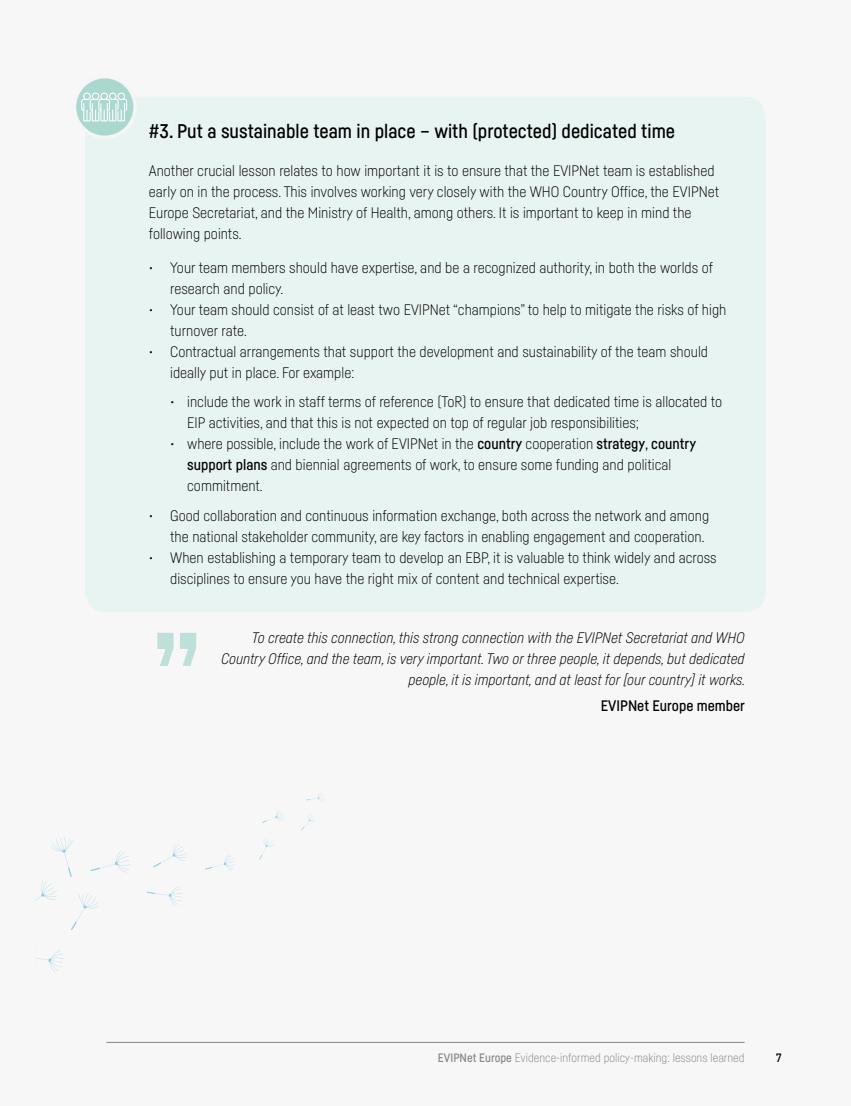
<style>
.page{position:relative;width:851px;height:1106px;background:#fff}
.page>*{position:absolute;margin:0;border:0;box-sizing:border-box;transform-origin:0 0}
.t1{font:500 133.35px "Fabrikat";color:#bee0d8}
.t2{font:500 19.5px "Fabrikat";color:#000}
.t3{font:300 15px/21px "Fabrikat";color:#000}
.t4{font:italic 300 15px/21px "Fabrikat";color:#000;text-align:right}
.t5{font:500 15px "Fabrikat";color:#000}
.t6{font:300 12px "Fabrikat";color:#878787}
.t7{font:500 12px "Fabrikat";color:#000}
.s1{font-weight:500}
.s2{font-weight:400}
</style>
<div class="page">
<div style="left:0;top:0;width:850px;height:1106px;background:#f6f6f6"></div>
<div style="left:85px;top:97px;width:680px;height:41px;background:#e8f4f1"></div>
<div style="left:85px;top:138px;width:680px;height:129px;background:#e8f4f1"></div>
<div style="left:85px;top:235px;width:680px;height:87px;background:#e8f4f1;border-radius:21px"></div>
<div style="left:85px;top:277px;width:680px;height:87px;background:#e8f4f1;border-radius:21px"></div>
<div style="left:85px;top:319px;width:680px;height:87px;background:#e8f4f1;border-radius:21px"></div>
<div style="left:85px;top:374px;width:680px;height:78px;background:#e8f4f1"></div>
<div style="left:85px;top:416px;width:680px;height:99px;background:#e8f4f1"></div>
<div style="left:85px;top:483px;width:680px;height:87px;background:#e8f4f1;border-radius:21px"></div>
<div style="left:85px;top:525px;width:680px;height:87px;background:#e8f4f1;border-radius:21px"></div>
<div style="left:73px;top:75px;width:64px;height:64px;background:#f6f6f6;border-radius:50%"></div>
<div style="left:76px;top:78px;width:57px;height:58px;background:#abd8ce;border-radius:50%"></div>
<svg style="left:81px;top:93px;width:46px;height:28px"></svg>
<svg style="left:147px;top:887px;width:36px;height:19px"></svg>
<svg style="left:153px;top:843px;width:33px;height:24px"></svg>
<svg style="left:205px;top:854px;width:31px;height:16px"></svg>
<svg style="left:259px;top:838px;width:15px;height:21px"></svg>
<svg style="left:263px;top:810px;width:21px;height:12px"></svg>
<svg style="left:301px;top:814px;width:15px;height:16px"></svg>
<svg style="left:306px;top:793px;width:18px;height:9px"></svg>
<svg style="left:35px;top:837px;width:96px;height:136px"></svg>
<hr style="left:106px;top:1042px;width:638px;height:1px;background:#878787">
<h2 class="t2" style="left:149px;top:119px;width:527px">#3. Put a sustainable team in place – with (protected) dedicated time</h2>
<p class="t3" style="left:149px;top:160px;width:571px">Another crucial lesson relates to how important it is to ensure that the EVIPNet team is established early on in the process. This involves working very closely with the WHO Country Office, the EVIPNet Europe Secretariat, and the Ministry of Health, among others. It is important to keep in mind the following points.</p>
<p class="t3" style="left:170px;top:257px;width:544px;text-indent:-21px">• Your team members should have expertise, and be a recognized authority, in both the worlds of research and policy.</p>
<p class="t3" style="left:170px;top:299px;width:557px;text-indent:-21px">• Your team should consist of at least two EVIPNet “champions” to help to mitigate the risks of high turnover rate.</p>
<p class="t3" style="left:170px;top:341px;width:539px;text-indent:-21px">• Contractual arrangements that support the development and sustainability of the team should ideally put in place. For example:</p>
<p class="t3" style="left:187px;top:391px;width:536px;text-indent:-17px">• include the work in staff terms of reference (ToR) to ensure that dedicated time is allocated to<br>EIP activities, and that this is not expected on top of regular job responsibilities;</p>
<p class="t3" style="left:187px;top:433px;width:510px;text-indent:-17px">• where possible, include the work of EVIPNet in the <span class="s1">country</span> cooperation <span class="s1">strategy</span><span class="s2">,</span> <span class="s1">country support plans</span> and biennial agreements of work, to ensure some funding and political commitment.</p>
<p class="t3" style="left:170px;top:505px;width:540px;text-indent:-21px">• Good collaboration and continuous information exchange, both across the network and among the national stakeholder community, are key factors in enabling engagement and cooperation.</p>
<p class="t3" style="left:170px;top:547px;width:548px;text-indent:-21px">• When establishing a temporary team to develop an EBP, it is valuable to think widely and across disciplines to ensure you have the right mix of content and technical expertise.</p>
<h1 class="t1" style="left:151px;top:599px;width:53px">”</h1>
<p class="t4" style="left:221px;top:627px;width:525px">To create this connection, this strong connection with the EVIPNet Secretariat and WHO<br>Country Office, and the team, is very important. Two or three people, it depends, but dedicated people, it is important, and at least for [our country] it works.</p>
<p class="t5" style="left:600px;top:696px;width:146px">EVIPNet Europe member</p>
<p class="t6" style="left:437px;top:1050px;width:308px"><span class="s1">EVIPNet Europe</span> Evidence-informed policy-making: lessons learned</p>
<p class="t7" style="left:776px;top:1050px;width:7px">7</p>
</div>
